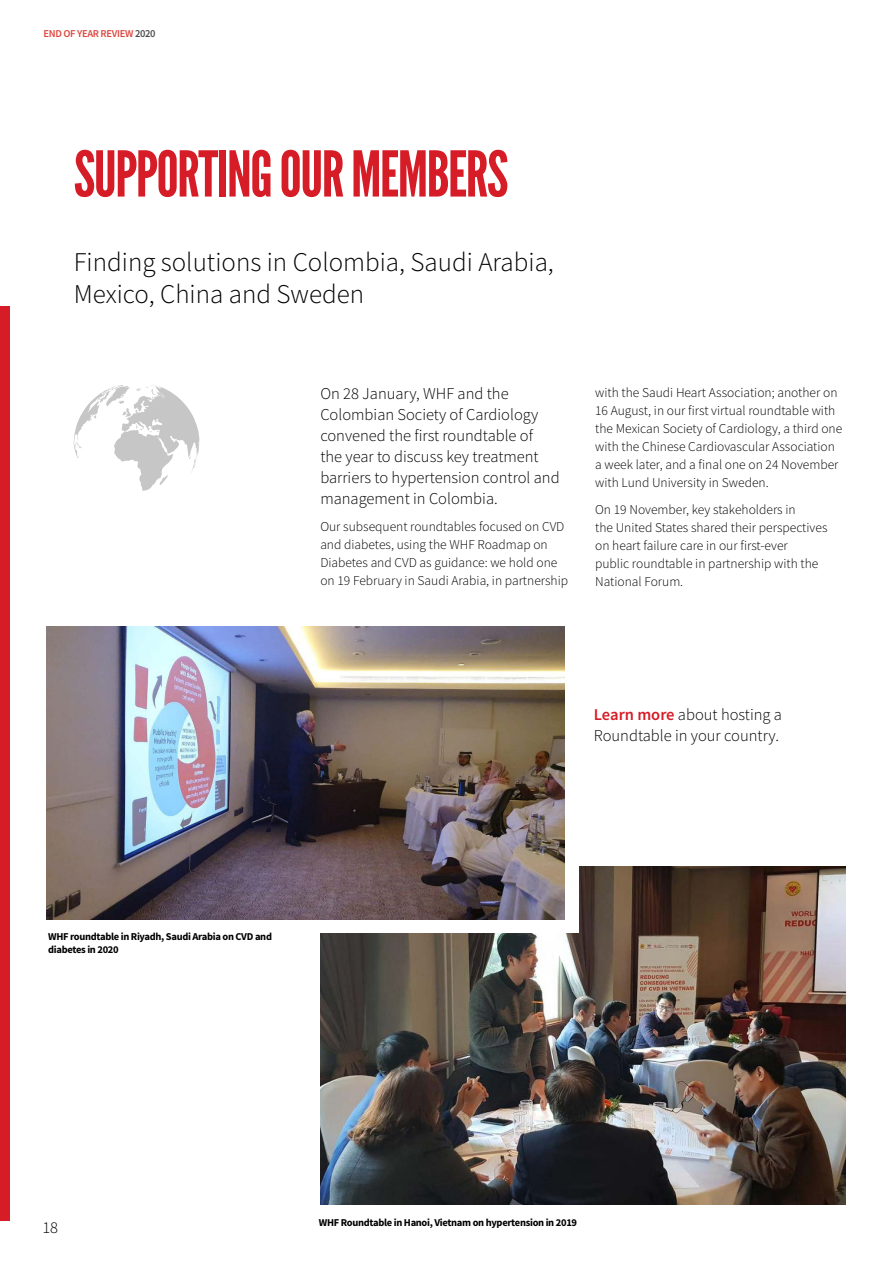
<style>
.page{position:relative;width:893px;height:1263px;background:#fff}
.page>*{position:absolute;margin:0;border:0;box-sizing:border-box;transform-origin:0 0}
.t1{font:63px "League Gothic";letter-spacing:-.025em;color:#d61c26}
.t2{font:300 27px/31.5px "Source Sans Pro";color:#000}
.t3{font:300 16.5px/21px "Source Sans Pro";color:#000}
.t4{font:300 13.5px/18px "Source Sans Pro";color:#000}
.t5{font:700 10.5px/12.6px "Source Sans Pro";letter-spacing:-.03em;color:#000}
.t6{font:600 10.5px "Source Sans Pro";letter-spacing:-.03em;color:#dc463d}
.s1{color:#4a4a49}
.s2{font-weight:600;color:#d61c26}
</style>
<div class="page">
<div style="left:0;top:306px;width:10px;height:915px;background:#d61c26"></div>
<img style="left:320px;top:866px;width:526px;height:339px">
<div style="left:288px;top:797px;width:290px;height:136px;background:#fff"></div>
<img style="left:46px;top:626px;width:518px;height:293px">
<svg style="left:73px;top:385px;width:126px;height:106px"></svg>
<p class="t6" style="left:44px;top:27px;width:114px">END OF YEAR REVIEW <span class="s1">2020</span></p>
<h1 class="t1" style="left:74px;top:137px;width:436px">SUPPORTING OUR MEMBERS</h1>
<h2 class="t2" style="left:74px;top:246px;width:482px">Finding solutions in Colombia, Saudi Arabia,<br>Mexico, China and Sweden</h2>
<p class="t3" style="left:320px;top:383px;width:241px">On 28 January, WHF and the<br>Colombian Society of Cardiology convened the first roundtable of<br>the year to discuss key treatment barriers to hypertension control and management in Colombia.</p>
<p class="t4" style="left:320px;top:517px;width:249px">Our subsequent roundtables focused on CVD and diabetes, using the WHF Roadmap on Diabetes and CVD as guidance: we hold one on 19 February in Saudi Arabia, in partnership</p>
<p class="t4" style="left:595px;top:384px;width:249px">with the Saudi Heart Association; another on 16 August, in our first virtual roundtable with the Mexican Society of Cardiology, a third one with the Chinese Cardiovascular Association a week later, and a final one on 24 November with Lund University in Sweden.</p>
<p class="t4" style="left:595px;top:500px;width:234px">On 19 November, key stakeholders in<br>the United States shared their perspectives on heart failure care in our first-ever<br>public roundtable in partnership with the National Forum.</p>
<p class="t3" style="left:594px;top:704px;width:190px"><span class="s2">Learn more</span> about hosting a<br>Roundtable in your country.</p>
<p class="t5" style="left:48px;top:931px;width:225px">WHF roundtable in Riyadh, Saudi Arabia on CVD and diabetes in 2020</p>
<p class="t3" style="left:43px;top:1217px;width:17px">18</p>
<p class="t5" style="left:319px;top:1216px;width:260px">WHF Roundtable in Hanoi, Vietnam on hypertension in 2019</p>
</div>
